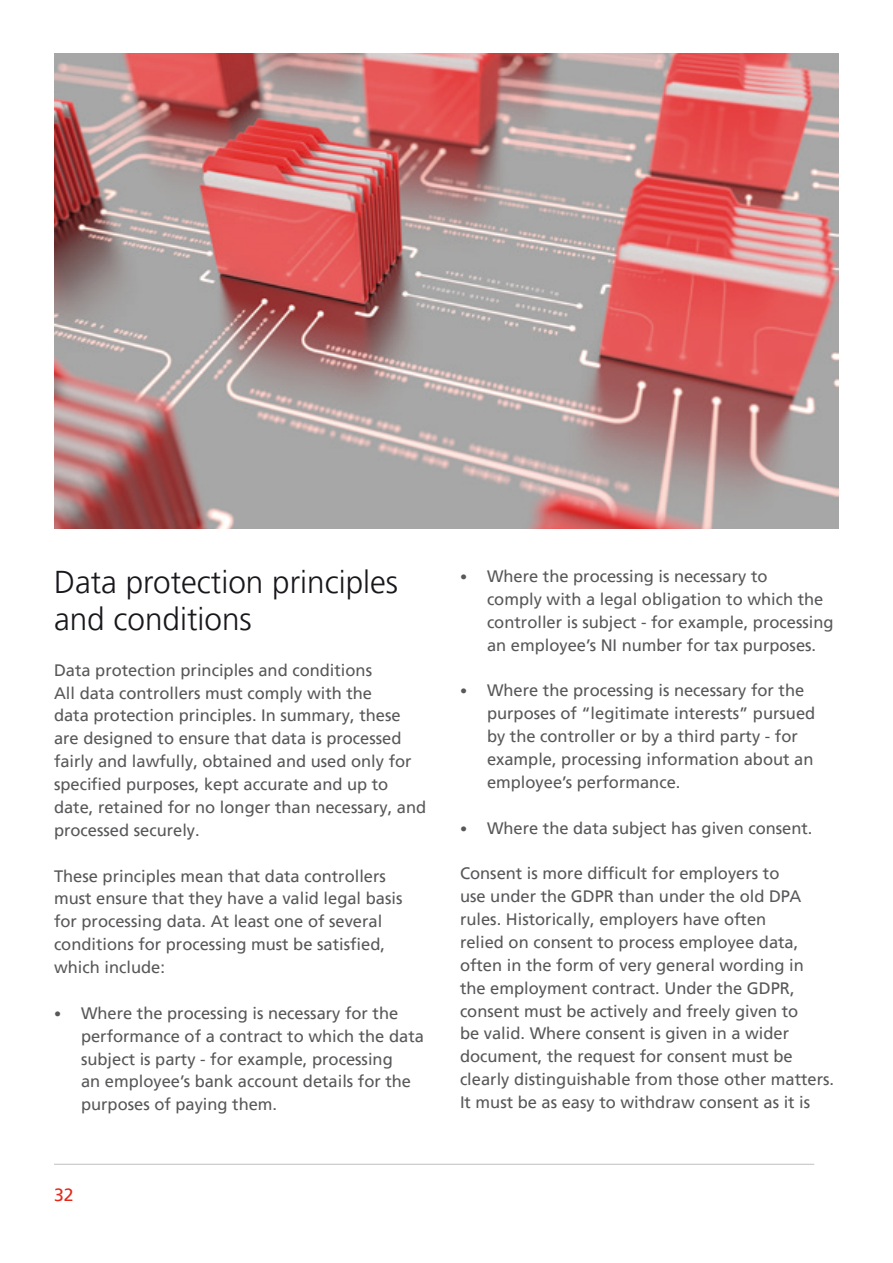
<style>
.page{position:relative;width:893px;height:1263px;background:#fff}
.page>*{position:absolute;margin:0;border:0;box-sizing:border-box;transform-origin:0 0}
.t1{font:300 31.5px/36.8px "Frutiger LT Pro";color:#1a171c}
.t2{font:17.55px "Frutiger LT Pro";color:#e42718}
.t3{font:16.5px/22.8px "Frutiger LT Pro";color:#58585a}
.s1{font-size:14.25px}
</style>
<div class="page">
<hr style="left:54px;top:1164px;width:760px;height:1px;background:#1a171c">
<img style="left:54px;top:54px;width:785px;height:474px">
<p class="t1" style="left:54px;top:564px;width:346px">Data protection principles and conditions</p>
<p class="t3" style="left:54px;top:659px;width:320px">Data protection principles and conditions</p>
<p class="t3" style="left:54px;top:681px;width:374px">All data controllers must comply with the<br>data protection principles. In summary, these are designed to ensure that data is processed fairly and lawfully, obtained and used only for specified purposes, kept accurate and up to date, retained for no longer than necessary, and processed securely.</p>
<p class="t3" style="left:54px;top:864px;width:350px">These principles mean that data controllers must ensure that they have a valid legal basis for processing data. At least one of several conditions for processing must be satisfied, which include:</p>
<p class="t3" style="left:81px;top:1002px;width:344px;text-indent:-27px"><span class="s1">•</span> Where the processing is necessary for the performance of a contract to which the data subject is party - for example, processing<br>an employee’s bank account details for the purposes of paying them.</p>
<p class="t2" style="left:54px;top:1184px;width:21px">32</p>
<p class="t3" style="left:487px;top:565px;width:348px;text-indent:-27px"><span class="s1">•</span> Where the processing is necessary to<br>comply with a legal obligation to which the controller is subject - for example, processing an employee’s NI number for tax purposes.</p>
<p class="t3" style="left:487px;top:679px;width:330px;text-indent:-27px"><span class="s1">•</span> Where the processing is necessary for the purposes of “legitimate interests” pursued by the controller or by a third party - for example, processing information about an employee’s performance.</p>
<p class="t3" style="left:460px;top:816px;width:354px"><span class="s1">•</span> Where the data subject has given consent.</p>
<p class="t3" style="left:460px;top:862px;width:376px">Consent is more difficult for employers to<br>use under the GDPR than under the old DPA rules. Historically, employers have often<br>relied on consent to process employee data, often in the form of very general wording in<br>the employment contract. Under the GDPR, consent must be actively and freely given to<br>be valid. Where consent is given in a wider document, the request for consent must be clearly distinguishable from those other matters.<br>It must be as easy to withdraw consent as it is</p>
</div>
